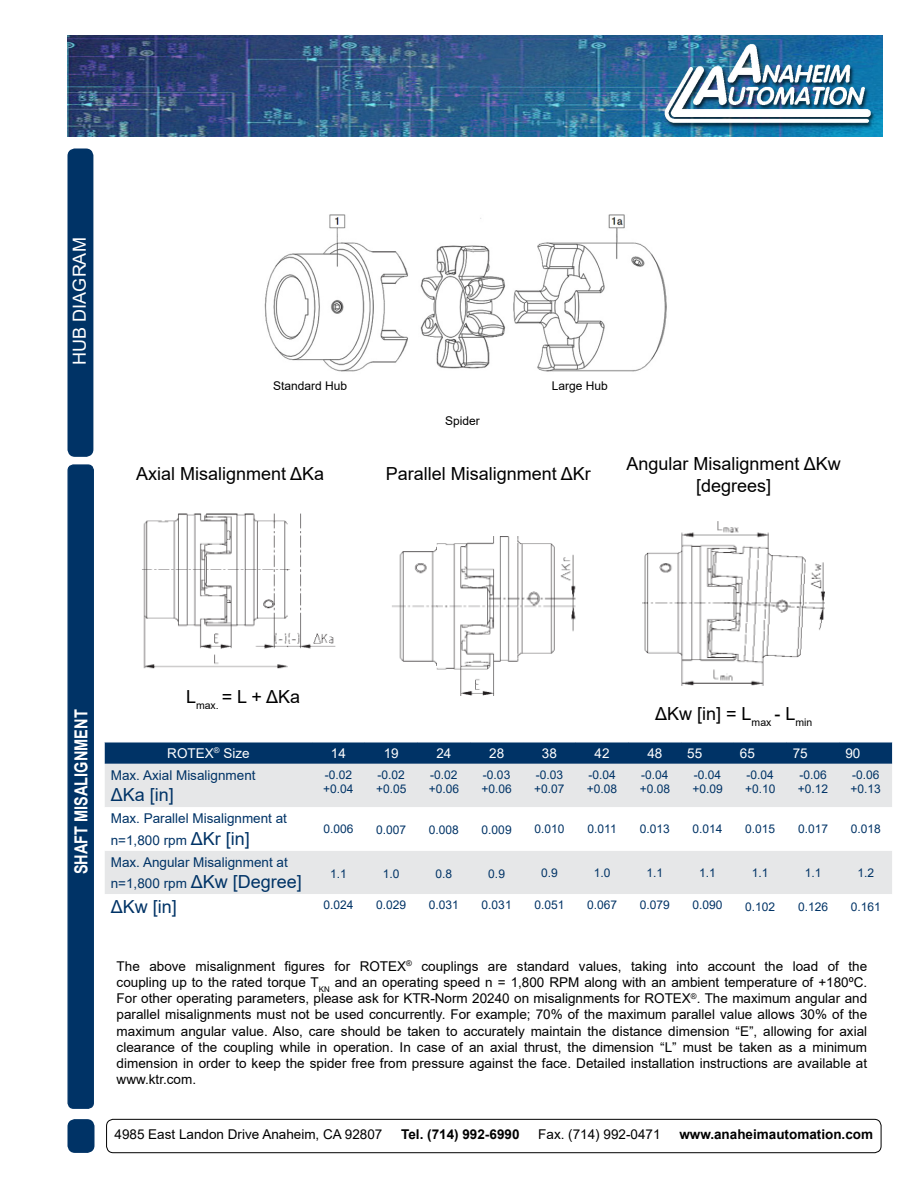
<style>
.page{position:relative;width:918px;height:1188px;background:#fff}
.page>*{position:absolute;margin:0;border:0;box-sizing:border-box;transform-origin:0 0}
.t1{font:18px/21.6px "Arial";color:#000;text-align:center}
.t2{font:18px "Arial";color:#036}
.t3{font:700 18px "Arial";color:#fff;scale:.81 1}
.t4{font:18px "Arial";color:#fff}
.t5{font:13.5px/16.2px "Arial";color:#000;text-align:justify}
.t6{font:13.5px/21.6px "Arial";color:#036}
.t7{font:700 13.5px "Arial";color:#000}
.t8{font:13.5px "Arial";color:#fff}
.t9{font:12px/14.4px "Arial";color:#036}
.t10{font:12px "Arial";color:#000}
.s1{font-size:18px}
.s2{font-size:13.5px}
</style>
<div class="page">
<div style="left:68px;top:1120px;width:26px;height:32px;background:#036;border-radius:7px"></div>
<div style="left:68px;top:1119px;width:26px;height:34px;border:2px solid #036;border-radius:7px"></div>
<div style="left:106px;top:1119px;width:775px;height:34px;border:1px solid #000;border-radius:7px"></div>
<img style="left:264px;top:214px;width:403px;height:158px">
<img style="left:142px;top:513px;width:194px;height:156px">
<img style="left:392px;top:536px;width:184px;height:160px">
<img style="left:642px;top:521px;width:183px;height:165px">
<div style="left:105px;top:743px;width:787px;height:21px;background:#036"></div>
<div style="left:105px;top:764px;width:787px;height:43px;background:#e6e7e8"></div>
<div style="left:105px;top:851px;width:787px;height:43px;background:#e6e7e8"></div>
<div style="left:68px;top:465px;width:25px;height:643px;background:#036;border-radius:5px"></div>
<div style="left:67px;top:464px;width:27px;height:645px;border:1px solid #036;border-radius:5px"></div>
<img style="left:68px;top:35px;width:815px;height:101px">
<div style="left:68px;top:149px;width:25px;height:307px;background:#036;border-radius:7px"></div>
<div style="left:68px;top:148px;width:25px;height:309px;border:2px solid #036;border-radius:7px"></div>
<h1 class="t4" style="left:67px;top:365px;width:129px;rotate:-90deg">HUB DIAGRAM</h1>
<p class="t10" style="left:273px;top:377px;width:76px">Standard Hub</p>
<p class="t10" style="left:552px;top:377px;width:58px">Large Hub</p>
<p class="t10" style="left:445px;top:413px;width:36px">Spider</p>
<h1 class="t1" style="left:136px;top:463px;width:190px">Axial Misalignment ΔKa</h1>
<h1 class="t1" style="left:386px;top:463px;width:207px">Parallel Misalignment ΔKr</h1>
<h1 class="t1" style="left:627px;top:453px;width:216px">Angular Misalignment ΔKw [degrees]</h1>
<h1 class="t3" style="left:69px;top:874px;width:205px;rotate:-90deg">SHAFT MISALIGNMENT</h1>
<h1 class="t1" style="left:186px;top:686px;width:116px">L<sub>max.</sub> = L + ΔKa</h1>
<h1 class="t1" style="left:655px;top:703px;width:159px">ΔKw [in] = L<sub>max</sub> - L<sub>min</sub></h1>
<p class="t8" style="left:167px;top:744px;width:84px">ROTEX<sup>®</sup> Size</p>
<p class="t8" style="left:331px;top:744px;width:17px">14</p>
<p class="t8" style="left:384px;top:744px;width:17px">19</p>
<p class="t8" style="left:436px;top:744px;width:17px">24</p>
<p class="t8" style="left:489px;top:744px;width:17px">28</p>
<p class="t8" style="left:542px;top:744px;width:17px">38</p>
<p class="t8" style="left:595px;top:744px;width:17px">42</p>
<p class="t8" style="left:647px;top:744px;width:17px">48</p>
<p class="t8" style="left:687px;top:744px;width:17px">55</p>
<p class="t8" style="left:740px;top:744px;width:17px">65</p>
<p class="t8" style="left:793px;top:744px;width:17px">75</p>
<p class="t8" style="left:845px;top:744px;width:17px">90</p>
<p class="t6" style="left:111px;top:764px;width:146px">Max. Axial Misalignment</p>
<h1 class="t2" style="left:111px;top:783px;width:65px">ΔKa [in]</h1>
<p class="t9" style="left:323px;top:767px;width:32px">-0.02 +0.04</p>
<p class="t9" style="left:376px;top:767px;width:32px">-0.02 +0.05</p>
<p class="t9" style="left:429px;top:767px;width:32px">-0.02 +0.06</p>
<p class="t9" style="left:481px;top:767px;width:32px">-0.03 +0.06</p>
<p class="t9" style="left:534px;top:767px;width:32px">-0.03 +0.07</p>
<p class="t9" style="left:587px;top:767px;width:32px">-0.04 +0.08</p>
<p class="t9" style="left:640px;top:767px;width:32px">-0.04 +0.08</p>
<p class="t9" style="left:692px;top:767px;width:32px">-0.04 +0.09</p>
<p class="t9" style="left:745px;top:767px;width:32px">-0.04 +0.10</p>
<p class="t9" style="left:798px;top:767px;width:32px">-0.06 +0.12</p>
<p class="t9" style="left:851px;top:767px;width:32px">-0.06 +0.13</p>
<p class="t6" style="left:111px;top:807px;width:178px">Max. Parallel Misalignment at n=1,800 rpm <span class="s1">ΔKr [in]</span></p>
<p class="t9" style="left:323px;top:822px;width:32px">0.006</p>
<p class="t9" style="left:376px;top:823px;width:32px">0.007</p>
<p class="t9" style="left:429px;top:823px;width:32px">0.008</p>
<p class="t9" style="left:482px;top:823px;width:32px">0.009</p>
<p class="t9" style="left:534px;top:822px;width:32px">0.010</p>
<p class="t9" style="left:588px;top:822px;width:31px">0.011</p>
<p class="t9" style="left:640px;top:822px;width:32px">0.013</p>
<p class="t9" style="left:693px;top:822px;width:32px">0.014</p>
<p class="t9" style="left:745px;top:822px;width:32px">0.015</p>
<p class="t9" style="left:798px;top:822px;width:32px">0.017</p>
<p class="t9" style="left:851px;top:822px;width:32px">0.018</p>
<p class="t6" style="left:111px;top:851px;width:179px">Max. Angular Misalignment at</p>
<h1 class="t2" style="left:111px;top:869px;width:192px"><span class="s2">n=1,800 rpm</span> ΔKw [Degree]</h1>
<p class="t9" style="left:330px;top:866px;width:18px">1.1</p>
<p class="t9" style="left:383px;top:866px;width:18px">1.0</p>
<p class="t9" style="left:436px;top:866px;width:18px">0.8</p>
<p class="t9" style="left:488px;top:866px;width:18px">0.9</p>
<p class="t9" style="left:541px;top:865px;width:18px">0.9</p>
<p class="t9" style="left:594px;top:865px;width:18px">1.0</p>
<p class="t9" style="left:647px;top:865px;width:18px">1.1</p>
<p class="t9" style="left:699px;top:865px;width:18px">1.1</p>
<p class="t9" style="left:752px;top:865px;width:18px">1.1</p>
<p class="t9" style="left:805px;top:865px;width:18px">1.1</p>
<p class="t9" style="left:857px;top:865px;width:18px">1.2</p>
<h1 class="t2" style="left:111px;top:894px;width:68px">ΔKw [in]</h1>
<p class="t9" style="left:323px;top:897px;width:32px">0.024</p>
<p class="t9" style="left:376px;top:897px;width:32px">0.029</p>
<p class="t9" style="left:429px;top:897px;width:32px">0.031</p>
<p class="t9" style="left:482px;top:897px;width:32px">0.031</p>
<p class="t9" style="left:534px;top:897px;width:32px">0.051</p>
<p class="t9" style="left:587px;top:897px;width:32px">0.067</p>
<p class="t9" style="left:640px;top:897px;width:32px">0.079</p>
<p class="t9" style="left:693px;top:897px;width:32px">0.090</p>
<p class="t9" style="left:745px;top:900px;width:32px">0.102</p>
<p class="t9" style="left:798px;top:900px;width:32px">0.126</p>
<p class="t9" style="left:851px;top:900px;width:32px">0.161</p>
<p class="t5" style="left:117px;top:958px;width:752px">The above misalignment figures for ROTEX<sup>®</sup> couplings are standard values, taking into account the load of the coupling up to the rated torque T<sub>KN</sub> and an operating speed n = 1,800 RPM along with an ambient temperature of +180ºC.<br>For other operating parameters, please ask for KTR-Norm 20240 on misalignments for ROTEX<sup>®</sup>. The maximum angular and parallel misalignments must not be used concurrently. For example; 70% of the maximum parallel value allows 30% of the maximum angular value. Also, care should be taken to accurately maintain the distance dimension “E”, allowing for axial clearance of the coupling while in operation. In case of an axial thrust, the dimension “L” must be taken as a minimum dimension in order to keep the spider free from pressure against the face. Detailed installation instructions are available at www.ktr.com.</p>
<p class="t5" style="left:115px;top:1126px;width:269px">4985 East Landon Drive Anaheim, CA 92807</p>
<p class="t7" style="left:401px;top:1124px;width:120px">Tel. (714) 992-6990</p>
<p class="t5" style="left:538px;top:1126px;width:124px">Fax. (714) 992-0471</p>
<p class="t7" style="left:679px;top:1124px;width:195px">www.anaheimautomation.com</p>
</div>
